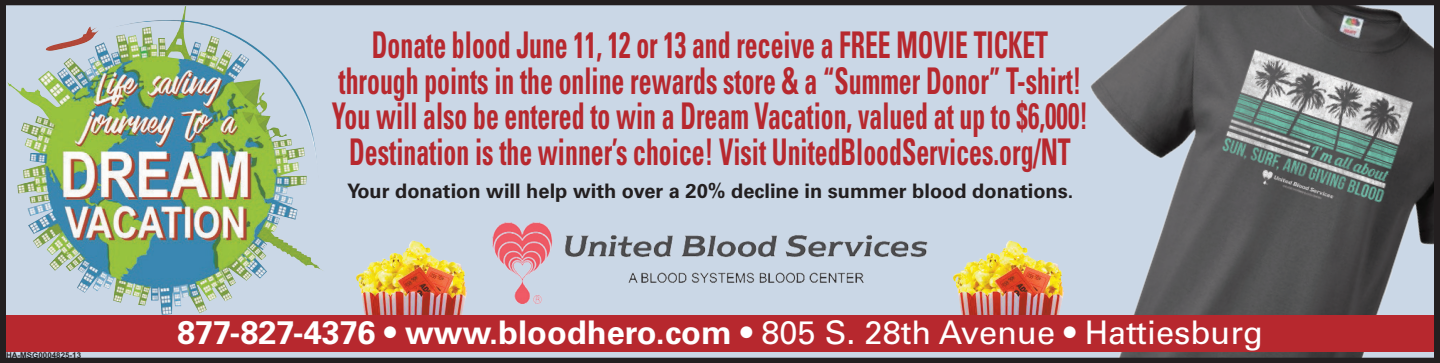
<style>
.page{position:relative;width:1440px;height:363px;background:#cad7e6}
.page>*{position:absolute;margin:0;border:0;box-sizing:border-box;transform-origin:0 0}
.t1{font:700 condensed 36.8px/35.4px "Univers LT Std";color:#b7282e;text-align:center;scale:.7 1}
.t2{font:700 32.6px "Univers LT Std";color:#fff}
.t3{font:700 20px "Univers LT Std";color:#231f20}
.t4{font:700 8px "Arial MT Std";color:#231f20}
.s1{font-weight:400}
</style>
<div class="page">
<img style="left:493px;top:223px;width:434px;height:81px">
<img style="left:7px;top:7px;width:316px;height:308px">
<img style="left:953px;top:253px;width:41px;height:62px">
<img style="left:356px;top:240px;width:111px;height:75px">
<img style="left:994px;top:7px;width:439px;height:349px">
<div style="left:0;top:315px;width:1440px;height:37px;background:#b7282e"></div>
<div style="left:0;top:0;width:1440px;height:363px;border:6px solid #231f20"></div>
<p class="t4" style="left:6px;top:350px;width:77px">HA-MSG0004825-13</p>
<p class="t1" style="left:339px;top:27px;width:1063px">Donate blood June 11, 12 or 13 and receive a FREE MOVIE TICKET through points in the online rewards store &amp; a “Summer Donor” T-shirt!</p>
<p class="t1" style="left:332px;top:98px;width:1082px">You will also be entered to win a Dream Vacation, valued at up to $6,000!</p>
<p class="t1" style="left:349px;top:134px;width:1032px">Destination is the winner’s choice! Visit UnitedBloodServices.org/NT</p>
<p class="t3" style="left:347px;top:179px;width:728px">Your donation will help with over a 20% decline in summer blood donations.</p>
<p class="t2" style="left:177px;top:313px;width:1087px">877-827-4376 • www.bloodhero.com • <span class="s1">805 S. 28th Avenue</span> • <span class="s1">Hattiesburg</span></p>
</div>
